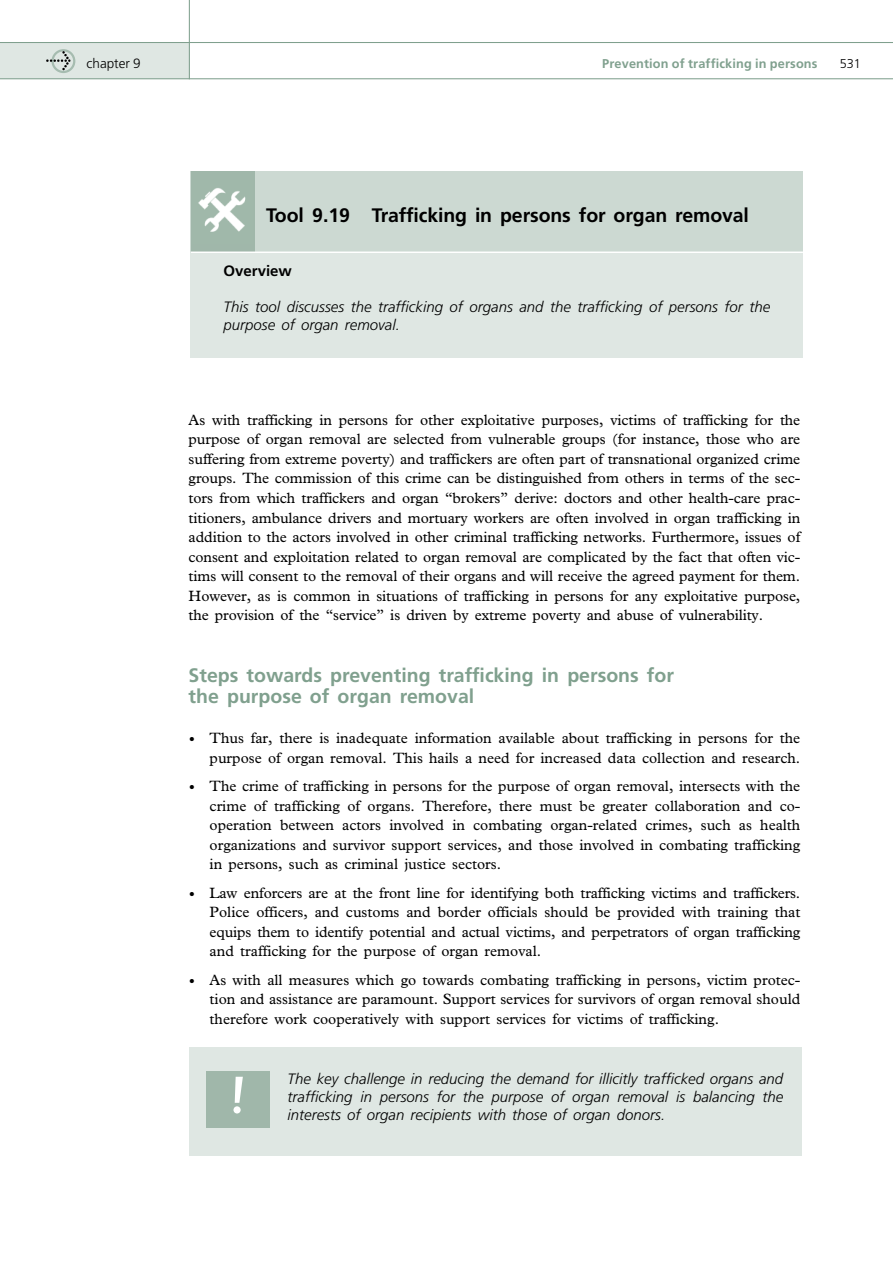
<style>
.page{position:relative;width:893px;height:1263px;background:#fff}
.page>*{position:absolute;margin:0;border:0;box-sizing:border-box;transform-origin:0 0}
.t1{font:700 54px "Beton EF";color:#fff}
.t2{font:700 19.5px/21px "Frutiger";color:#80a08e}
.t3{font:700 19.5px "Frutiger";letter-spacing:-.005em;color:#000}
.t4{font:15px/19.5px "Plantin";color:#000;text-align:justify}
.t5{font:italic 300 15px/18px "Frutiger";color:#000}
.t6{font:700 15px "Frutiger";color:#000}
.t7{font:300 13.5px "Frutiger";color:#000}
.t8{font:700 12.75px "Frutiger";letter-spacing:.01em;color:#80a08e}
.t9{font:300 12.75px "Frutiger";color:#000}
</style>
<div class="page">
<div style="left:0;top:43px;width:189px;height:36px;background:#dfe7e3"></div>
<hr style="left:0;top:42px;width:893px;height:1px;background:#80a08e">
<svg style="left:57px;top:49px;width:18px;height:24px"></svg>
<img style="left:46px;top:51px;width:24px;height:20px">
<hr style="left:0;top:78px;width:893px;height:1px;background:#80a08e">
<hr style="left:189px;top:0;width:1px;height:79px;background:#80a08e">
<div style="left:191px;top:188px;width:612px;height:170px;background:#dfe7e3"></div>
<div style="left:191px;top:171px;width:612px;height:81px;background:#ccd9d2"></div>
<div style="left:191px;top:171px;width:63px;height:81px;background:#a0b7aa"></div>
<img style="left:198px;top:188px;width:48px;height:44px">
<hr style="left:191px;top:251px;width:612px;height:2px;background:#fff">
<div style="left:189px;top:1048px;width:613px;height:108px;background:#dfe7e3"></div>
<div style="left:206px;top:1071px;width:64px;height:56px;background:#a0b7aa"></div>
<p class="t7" style="left:87px;top:58px;width:56px">chapter 9</p>
<p class="t8" style="left:602px;top:59px;width:217px">Prevention of trafficking in persons</p>
<p class="t9" style="left:840px;top:58px;width:23px">531</p>
<h2 class="t3" style="left:266px;top:208px;width:484px">Tool 9.19 Trafficking in persons for organ removal</h2>
<p class="t6" style="left:224px;top:265px;width:70px">Overview</p>
<p class="t5" style="left:224px;top:299px;width:548px">This tool discusses the trafficking of organs and the trafficking of persons for the purpose of organ removal.</p>
<p class="t4" style="left:189px;top:412px;width:613px">As with trafficking in persons for other exploitative purposes, victims of trafficking for the purpose of organ removal are selected from vulnerable groups (for instance, those who are suffering from extreme poverty) and traffickers are often part of transnational organized crime groups. The commission of this crime can be distinguished from others in terms of the sec&shy;tors from which traffickers and organ “brokers” derive: doctors and other health-care prac&shy;titioners, ambulance drivers and mortuary workers are often involved in organ trafficking in addition to the actors involved in other criminal trafficking networks. Furthermore, issues of consent and exploitation related to organ removal are complicated by the fact that often vic&shy;tims will consent to the removal of their organs and will receive the agreed payment for them.<br>However, as is common in situations of trafficking in persons for any exploitative purpose, the provision of the “service” is driven by extreme poverty and abuse of vulnerability.</p>
<h2 class="t2" style="left:189px;top:666px;width:487px">Steps towards preventing trafficking in persons for the purpose of organ removal</h2>
<p class="t4" style="left:210px;top:730px;width:592px">Thus far, there is inadequate information available about trafficking in persons for the purpose of organ removal. This hails a need for increased data collection and research.</p>
<p class="t4" style="left:210px;top:778px;width:592px">The crime of trafficking in persons for the purpose of organ removal, intersects with the crime of trafficking of organs. Therefore, there must be greater collaboration and co&shy;operation between actors involved in combating organ-related crimes, such as health organizations and survivor support services, and those involved in combating trafficking in persons, such as criminal justice sectors.</p>
<p class="t4" style="left:210px;top:884px;width:592px">Law enforcers are at the front line for identifying both trafficking victims and traffickers.<br>Police officers, and customs and border officials should be provided with training that equips them to identify potential and actual victims, and perpetrators of organ trafficking and trafficking for the purpose of organ removal.</p>
<p class="t4" style="left:210px;top:971px;width:592px">As with all measures which go towards combating trafficking in persons, victim protec&shy;tion and assistance are paramount. Support services for survivors of organ removal should therefore work cooperatively with support services for victims of trafficking.</p>
<h1 class="t1" style="left:231px;top:1077px;width:16px">!</h1>
<p class="t5" style="left:288px;top:1071px;width:497px;text-align:justify">The key challenge in reducing the demand for illicitly trafficked organs and trafficking in persons for the purpose of organ removal is balancing the interests of organ recipients with those of organ donors.</p>
</div>
